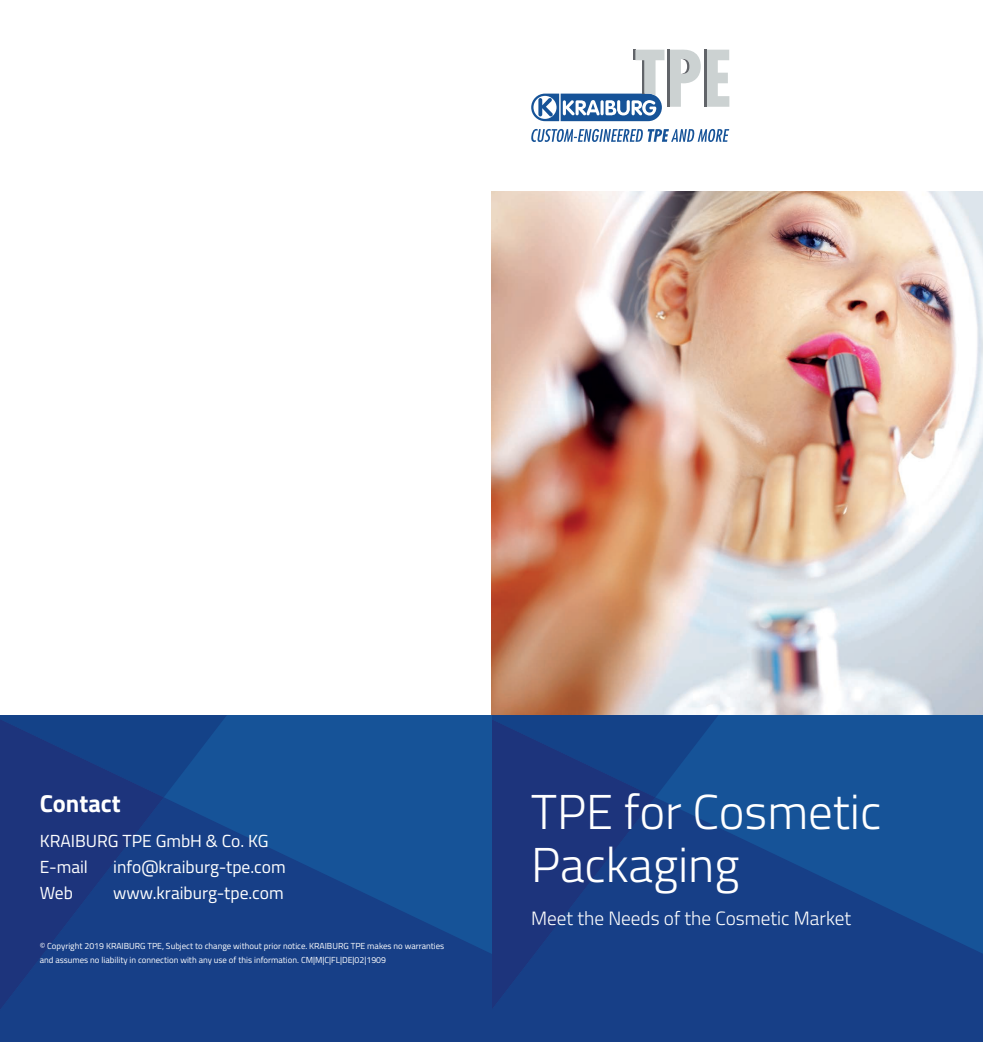
<style>
.page{position:relative;width:983px;height:1042px;background:#fff}
.page>*{position:absolute;margin:0;border:0;box-sizing:border-box;transform-origin:0 0}
.t1{font:300 49px/52.5px "Titillium Web";color:#fff}
.t2{font:700 24.5px "Titillium Web";color:#fff}
.t3{font:300 19.25px "Titillium Web";color:#fff}
.t4{font:17.5px/25.9px "Titillium Web";color:#fff}
.t5{font:8.75px/13.1px "Titillium Web";color:#fff}
</style>
<div class="page">
<img style="left:491px;top:192px;width:491px;height:524px">
<div style="left:491px;top:716px;width:491px;height:326px;background:#165398"></div>
<svg style="left:655px;top:797px;width:327px;height:245px;fill:#173f87"></svg>
<svg style="left:655px;top:716px;width:62px;height:81px"></svg>
<svg style="left:491px;top:716px;width:164px;height:326px;background:#193a82"></svg>
<div style="left:0;top:716px;width:491px;height:326px;background:#165398"></div>
<svg style="left:164px;top:798px;width:327px;height:244px;fill:#173f87"></svg>
<svg style="left:164px;top:716px;width:62px;height:80px"></svg>
<svg style="left:0;top:716px;width:164px;height:326px;background:#193a82"></svg>
<svg style="left:706px;top:50px;width:23px;height:57px"></svg>
<hr style="left:704px;top:50px;width:2px;height:57px;background:#616469">
<svg style="left:531px;top:129px;width:198px;height:13px"></svg>
<svg style="left:531px;top:50px;width:169px;height:71px"></svg>
<h2 class="t2" style="left:40px;top:785px;width:82px">Contact</h2>
<h3 class="t4" style="left:40px;top:826px;width:230px">KRAIBURG TPE GmbH &amp; Co. KG<br>E-mail</h3>
<h3 class="t4" style="left:113px;top:852px;width:174px">info@kraiburg-tpe.com</h3>
<h3 class="t4" style="left:40px;top:878px;width:35px">Web</h3>
<h3 class="t4" style="left:113px;top:878px;width:172px">www.kraiburg-tpe.com</h3>
<p class="t5" style="left:40px;top:939px;width:406px">© Copyright 2019 KRAIBURG TPE, Subject to change without prior notice. KRAIBURG TPE makes no warranties and assumes no liability in connection with any use of this information. CM|M|C|FL|DE|02|1909</p>
<h1 class="t1" style="left:531px;top:783px;width:351px">TPE for Cosmetic<br>Packaging</h1>
<h3 class="t3" style="left:531px;top:904px;width:321px">Meet the Needs of the Cosmetic Market</h3>
</div>
